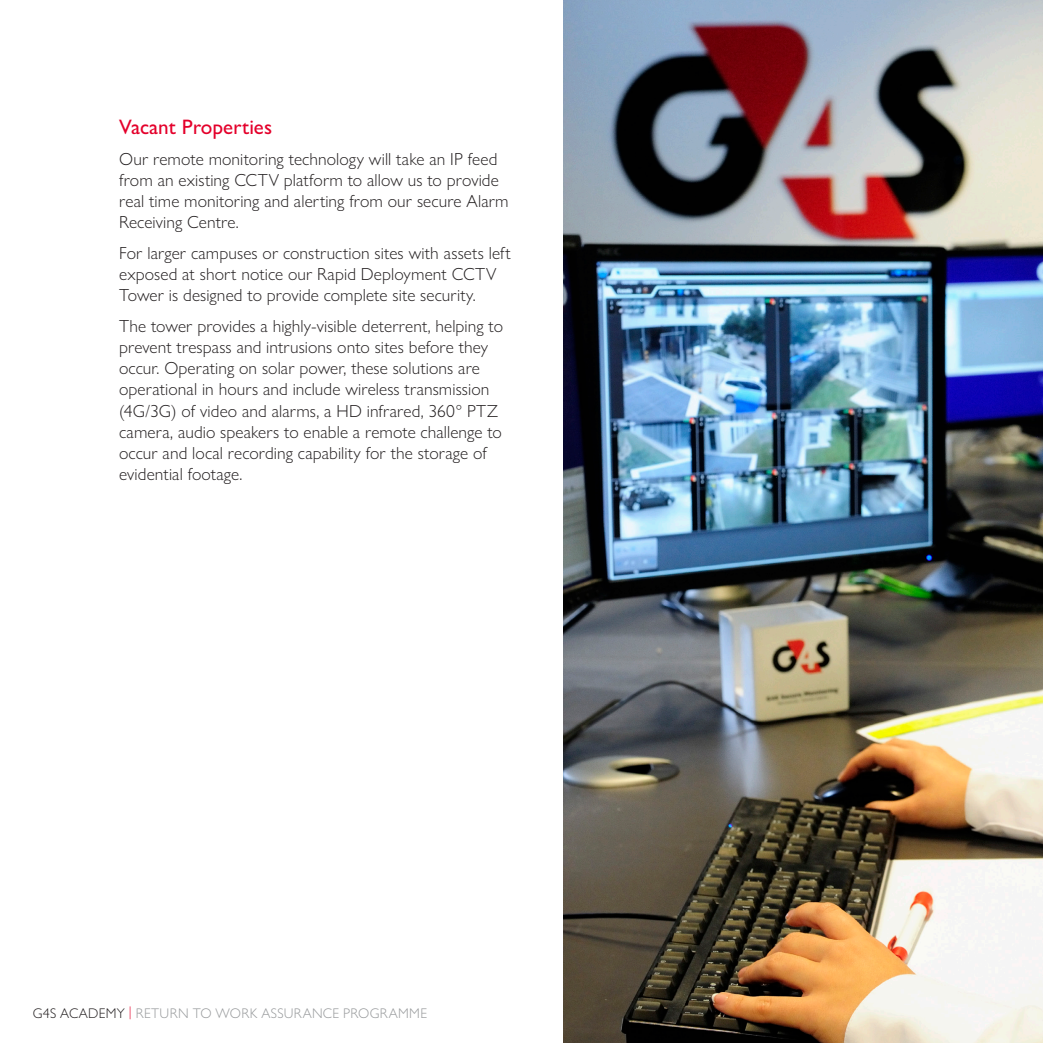
<style>
.page{position:relative;width:1043px;height:1043px;background:#fff}
.page>*{position:absolute;margin:0;border:0;box-sizing:border-box;transform-origin:0 0}
.G4S_Body_headers{font:500 21px "Gill Sans Nova";color:#e4002b}
.G4S_Body{font:300 17.5px/21px "Gill Sans Nova";letter-spacing:.005em;color:#231f20}
.t1{font:300 14px "Gill Sans Nova";letter-spacing:.025em;color:#97999b}
.s1{color:#231f20}
</style>
<div class="page">
<img style="left:563px;top:0;width:479px;height:1042px">
<p class="G4S_Body_headers" style="left:119px;top:114px;width:154px">Vacant Properties</p>
<p class="G4S_Body" style="left:119px;top:149px;width:391px">Our remote monitoring technology will take an IP feed from an existing CCTV platform to allow us to provide real time monitoring and alerting from our secure Alarm Receiving Centre.</p>
<p class="G4S_Body" style="left:119px;top:243px;width:393px">For larger campuses or construction sites with assets left exposed at short notice our Rapid Deployment CCTV<br>Tower is designed to provide complete site security.</p>
<p class="G4S_Body" style="left:119px;top:316px;width:385px">The tower provides a highly-visible deterrent, helping to prevent trespass and intrusions onto sites before they occur. Operating on solar power, these solutions are operational in hours and include wireless transmission (4G/3G) of video and alarms, a HD infrared, 360° PTZ camera, audio speakers to enable a remote challenge to occur and local recording capability for the storage of evidential footage.</p>
<p class="t1" style="left:33px;top:1004px;width:395px"><span class="s1">G4S ACADEMY</span> <sup>|</sup> RETURN TO WORK ASSURANCE PROGRAMME</p>
</div>
